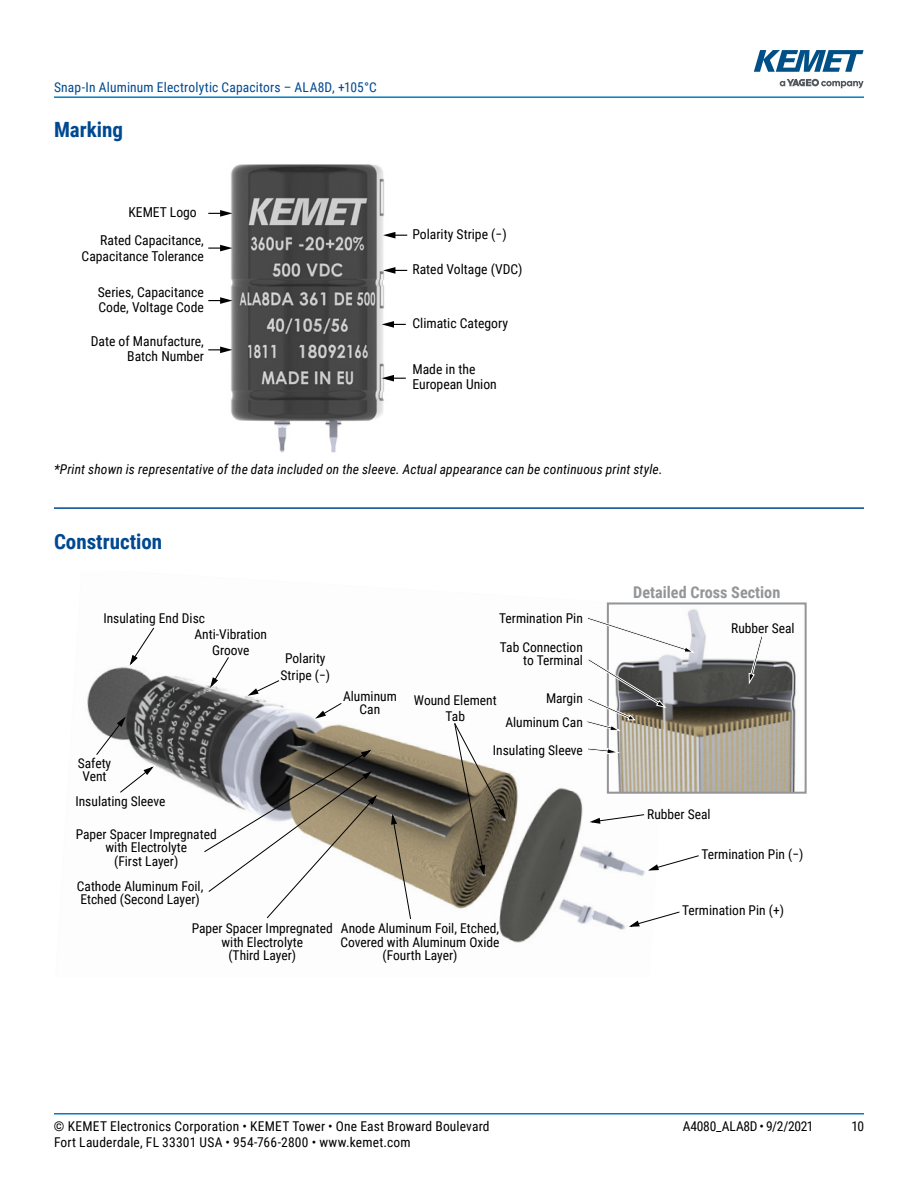
<style>
.page{position:relative;width:918px;height:1188px;background:#fff}
.page>*{position:absolute;margin:0;border:0;box-sizing:border-box;transform-origin:0 0}
.t1{font:700 21px "Roboto Condensed";color:#004990}
.t2{font:700 16.2px "Roboto Condensed";color:#939598}
.t3{font:13.65px/15.1px "Roboto Condensed";color:#000}
.t4{font:13.5px/13.5px "Roboto Condensed";color:#000;text-align:center}
.t5{font:italic 13.5px "Roboto Condensed";letter-spacing:.01em;color:#000}
.t6{font:13.5px "Roboto Condensed";letter-spacing:.01em;color:#004990}
.t7{font:13.5px "Roboto Condensed";letter-spacing:-.02em;color:#000}
</style>
<div class="page">
<hr style="left:54px;top:1113px;width:810px;height:2px;background:#007dc3">
<hr style="left:54px;top:96px;width:810px;height:2px;background:#007dc3">
<svg style="left:780px;top:79px;width:84px;height:9px"></svg>
<svg style="left:754px;top:50px;width:110px;height:22px"></svg>
<hr style="left:54px;top:507px;width:810px;height:2px;background:#004990">
<img style="left:220px;top:164px;width:188px;height:289px">
<svg style="left:208px;top:245px;width:24px;height:6px"></svg>
<svg style="left:208px;top:210px;width:24px;height:7px"></svg>
<svg style="left:383px;top:267px;width:24px;height:7px"></svg>
<svg style="left:383px;top:232px;width:24px;height:6px"></svg>
<svg style="left:208px;top:297px;width:24px;height:7px"></svg>
<svg style="left:208px;top:347px;width:24px;height:6px"></svg>
<svg style="left:382px;top:321px;width:24px;height:7px"></svg>
<svg style="left:382px;top:375px;width:24px;height:7px"></svg>
<img style="left:87px;top:602px;width:558px;height:341px">
<img style="left:611px;top:605px;width:185px;height:186px">
<div style="left:607px;top:602px;width:200px;height:192px;border:2px solid #939598"></div>
<svg style="left:648px;top:855px;width:51px;height:16px"></svg>
<svg style="left:748px;top:635px;width:16px;height:50px"></svg>
<svg style="left:209px;top:656px;width:21px;height:34px"></svg>
<svg style="left:315px;top:702px;width:28px;height:17px"></svg>
<svg style="left:453px;top:722px;width:54px;height:156px"></svg>
<svg style="left:587px;top:814px;width:58px;height:11px"></svg>
<svg style="left:586px;top:616px;width:110px;height:115px"></svg>
<svg style="left:587px;top:747px;width:34px;height:7px"></svg>
<svg style="left:119px;top:765px;width:37px;height:29px"></svg>
<svg style="left:128px;top:627px;width:27px;height:41px"></svg>
<svg style="left:626px;top:911px;width:54px;height:17px"></svg>
<svg style="left:390px;top:811px;width:22px;height:109px"></svg>
<svg style="left:203px;top:748px;width:176px;height:171px"></svg>
<svg style="left:95px;top:716px;width:31px;height:40px"></svg>
<svg style="left:248px;top:679px;width:32px;height:17px"></svg>
<p class="t6" style="left:54px;top:78px;width:324px">Snap-In Aluminum Electrolytic Capacitors – ALA8D, +105°C</p>
<h1 class="t1" style="left:54px;top:115px;width:71px">Marking</h1>
<p class="t3" style="left:100px;top:198px;width:105px;line-height:28px;text-indent:28px">KEMET Logo<br>Rated Capacitance,</p>
<p class="t3" style="left:82px;top:248px;width:124px">Capacitance Tolerance</p>
<p class="t3" style="left:98px;top:284px;width:108px">Series, Capacitance<br>Code, Voltage Code</p>
<p class="t3" style="left:91px;top:333px;width:115px;text-align:right">Date of Manufacture,<br>Batch Number</p>
<p class="t3" style="left:412px;top:226px;width:96px">Polarity Stripe (−)</p>
<p class="t3" style="left:412px;top:261px;width:112px">Rated Voltage (VDC)</p>
<p class="t3" style="left:412px;top:315px;width:97px">Climatic Category</p>
<p class="t3" style="left:412px;top:361px;width:86px">Made in the<br>European Union</p>
<p class="t5" style="left:54px;top:460px;width:610px">*Print shown is representative of the data included on the sleeve. Actual appearance can be continuous print style.</p>
<h1 class="t1" style="left:54px;top:527px;width:110px">Construction</h1>
<p class="t4" style="left:103px;top:611px;width:103px">Insulating End Disc</p>
<p class="t4" style="left:194px;top:626px;width:74px;line-height:16.2px">Anti-Vibration<br>Groove</p>
<p class="t4" style="left:281px;top:650px;width:51px;line-height:16.2px">Polarity<br>Stripe (−)</p>
<p class="t4" style="left:343px;top:689px;width:55px">Aluminum<br>Can</p>
<p class="t4" style="left:78px;top:756px;width:35px">Safety<br>Vent</p>
<p class="t4" style="left:75px;top:794px;width:92px">Insulating Sleeve</p>
<p class="t4" style="left:76px;top:827px;width:143px">Paper Spacer Impregnated with Electrolyte<br>(First Layer)</p>
<p class="t4" style="left:77px;top:879px;width:128px;text-align:left">Cathode Aluminum Foil,<br>Etched (Second Layer)</p>
<p class="t4" style="left:499px;top:603px;width:85px;line-height:28.8px;text-align:left">Termination Pin<br>Tab Connection</p>
<p class="t4" style="left:523px;top:653px;width:61px">to Terminal</p>
<p class="t4" style="left:546px;top:691px;width:38px">Margin</p>
<p class="t4" style="left:414px;top:691px;width:84px;line-height:16.2px">Wound Element<br>Tab</p>
<p class="t4" style="left:493px;top:707px;width:92px;line-height:28.3px;text-align:right">Aluminum Can<br>Insulating Sleeve</p>
<p class="t4" style="left:192px;top:921px;width:143px">Paper Spacer Impregnated with Electrolyte<br>(Third Layer)</p>
<p class="t4" style="left:341px;top:921px;width:160px">Anode Aluminum Foil, Etched,<br>Covered with Aluminum Oxide (Fourth Layer)</p>
<p class="t2" style="left:633px;top:581px;width:149px">Detailed Cross Section</p>
<p class="t4" style="left:731px;top:621px;width:65px">Rubber Seal</p>
<p class="t4" style="left:647px;top:807px;width:65px">Rubber Seal</p>
<p class="t4" style="left:701px;top:847px;width:104px">Termination Pin (−)</p>
<p class="t4" style="left:682px;top:903px;width:103px">Termination Pin (+)</p>
<p class="t4" style="left:54px;top:1119px;width:437px">© KEMET Electronics Corporation • KEMET Tower • One East Broward Boulevard</p>
<p class="t7" style="left:683px;top:1116px;width:132px">A4080_ALA8D • 9/2/2021</p>
<p class="t4" style="left:852px;top:1119px;width:14px">10</p>
<p class="t4" style="left:54px;top:1135px;width:358px">Fort Lauderdale, FL 33301 USA • 954-766-2800 • www.kemet.com</p>
</div>
